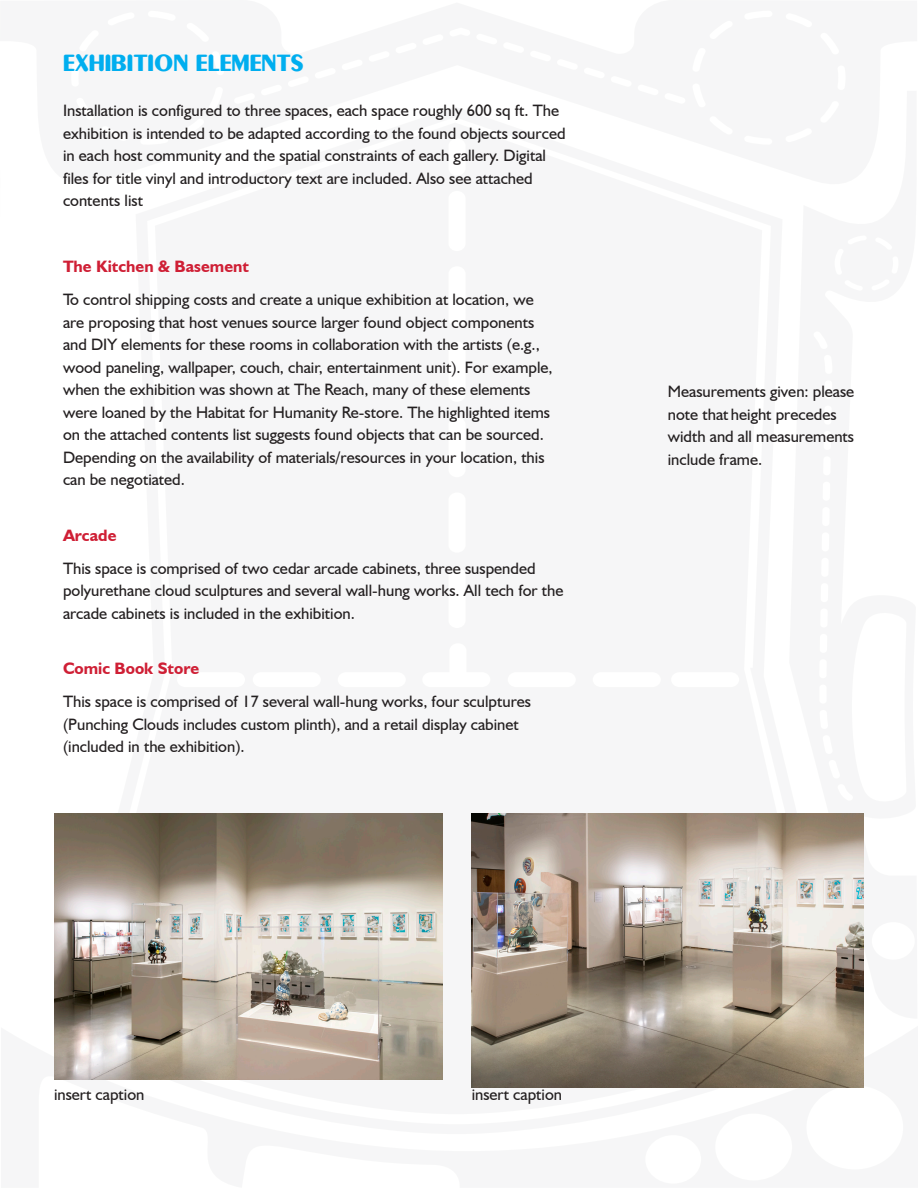
<style>
.page{position:relative;width:918px;height:1188px;background:#fff}
.page>*{position:absolute;margin:0;border:0;box-sizing:border-box;transform-origin:0 0}
.t1{font:21px "Gilgongo";color:#00aeef}
.t2{font:16.5px/22.5px "Humanist 521 BT";color:#231f20}
.t3{font:700 16.5px "Humanist 521 BT";color:#cf1f35}
</style>
<div class="page">
<img style="left:472px;top:814px;width:392px;height:273px">
<img style="left:54px;top:814px;width:389px;height:266px">
<p class="t1" style="left:63px;top:49px;width:242px">EXHIBITION ELEMENTS</p>
<p class="t2" style="left:63px;top:99px;width:504px">Installation is configured to three spaces, each space roughly 600 sq ft. The exhibition is intended to be adapted according to the found objects sourced in each host community and the spatial constraints of each gallery. Digital files for title vinyl and introductory text are included. Also see attached contents list</p>
<p class="t3" style="left:63px;top:257px;width:187px">The Kitchen &amp; Basement</p>
<p class="t2" style="left:63px;top:288px;width:491px">To control shipping costs and create a unique exhibition at location, we are proposing that host venues source larger found object components and DIY elements for these rooms in collaboration with the artists (e.g., wood paneling, wallpaper, couch, chair, entertainment unit). For example, when the exhibition was shown at The Reach, many of these elements were loaned by the Habitat for Humanity Re-store. The highlighted items on the attached contents list suggests found objects that can be sourced.<br>Depending on the availability of materials/resources in your location, this can be negotiated.</p>
<p class="t3" style="left:63px;top:525px;width:55px">Arcade</p>
<p class="t2" style="left:63px;top:557px;width:502px">This space is comprised of two cedar arcade cabinets, three suspended polyurethane cloud sculptures and several wall-hung works. All tech for the arcade cabinets is included in the exhibition.</p>
<p class="t3" style="left:63px;top:659px;width:138px">Comic Book Store</p>
<p class="t2" style="left:63px;top:690px;width:470px">This space is comprised of 17 several wall-hung works, four sculptures (Punching Clouds includes custom plinth), and a retail display cabinet (included in the exhibition).</p>
<p class="t2" style="left:668px;top:380px;width:188px">Measurements given: please note that height precedes width and all measurements include frame.</p>
<p class="t2" style="left:54px;top:1083px;width:92px">insert caption</p>
<p class="t2" style="left:472px;top:1083px;width:92px">insert caption</p>
</div>
